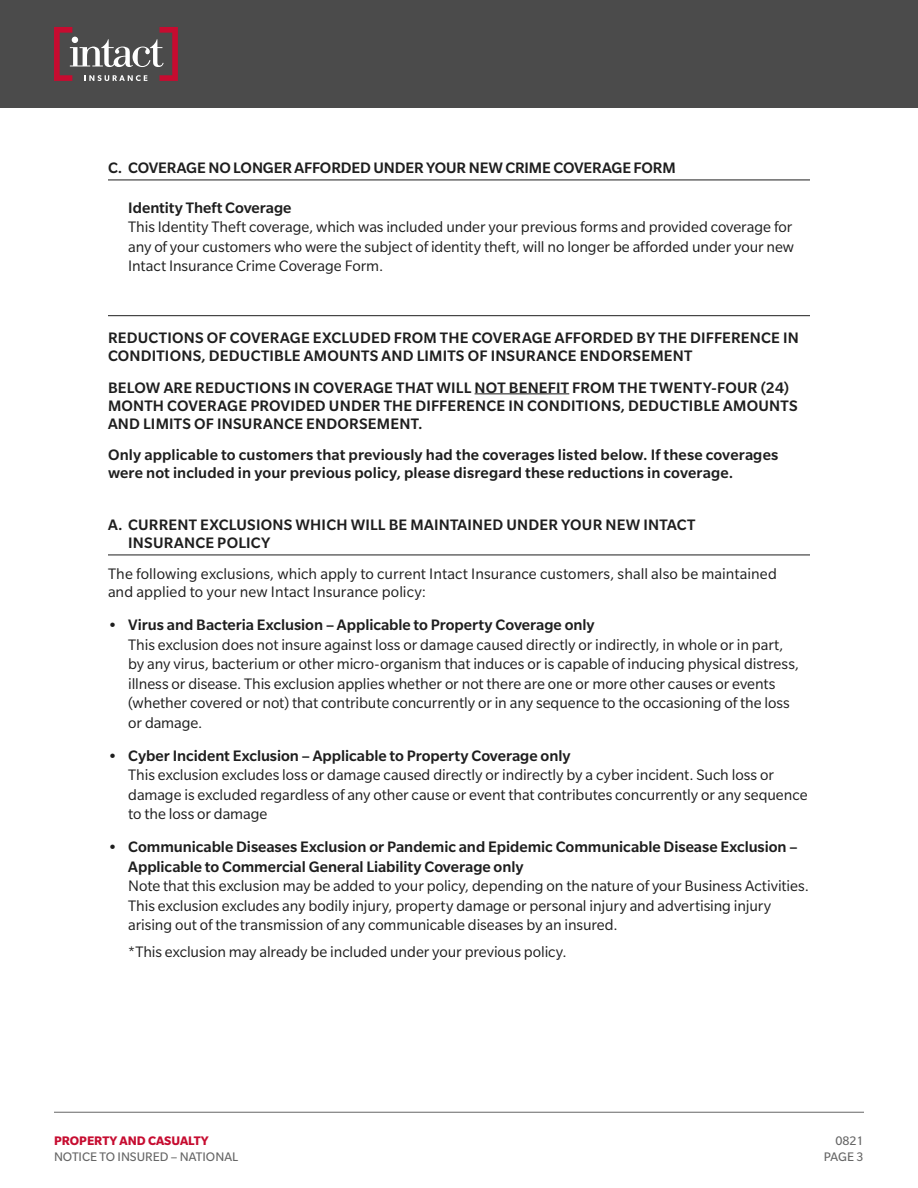
<style>
.page{position:relative;width:918px;height:1188px;background:#fff}
.page>*{position:absolute;margin:0;border:0;box-sizing:border-box;transform-origin:0 0}
.Body_-_Numbered_List{font:16.5px/19.5px "Slate Std";letter-spacing:-.005em;color:#1e1e1e}
.H1_-_Lettered{font:500 16.5px/18px "Slate Std";letter-spacing:.01em;color:#1e1e1e}
.Body{font:16.5px/18px "Slate Std";letter-spacing:.005em;color:#1e1e1e}
.H2_-_Numbered{font:500 16.5px "Slate Std";color:#1e1e1e}
.t1{font:13.5px/16.2px "Slate Std";color:#666;text-align:right}
.t2{font:700 13.5px "Slate Std";color:#c60c30}
</style>
<div class="page">
<hr style="left:54px;top:1112px;width:810px;height:1px;background:#666">
<div style="left:0;top:0;width:918px;height:108px;background:#4b4b4b"></div>
<svg style="left:54px;top:27px;width:124px;height:54px"></svg>
<hr style="left:108px;top:180px;width:702px;height:1px;background:#1e1e1e">
<hr style="left:108px;top:315px;width:702px;height:1px;background:#1e1e1e">
<hr style="left:475px;top:393px;width:94px;height:1px;background:#1e1e1e">
<hr style="left:108px;top:555px;width:702px;height:1px;background:#1e1e1e">
<p class="H1_-_Lettered" style="left:108px;top:158px;width:569px">C. COVERAGE NO LONGER AFFORDED UNDER YOUR NEW CRIME COVERAGE FORM</p>
<p class="H2_-_Numbered" style="left:128px;top:199px;width:165px">Identity Theft Coverage</p>
<p class="Body_-_Numbered_List" style="left:128px;top:217px;width:667px;text-align:justify">This Identity Theft coverage, which was included under your previous forms and provided coverage for any of your customers who were the subject of identity theft, will no longer be afforded under your new Intact Insurance Crime Coverage Form.</p>
<h2 class="H1_-_Lettered" style="left:108px;top:329px;width:692px">REDUCTIONS OF COVERAGE EXCLUDED FROM THE COVERAGE AFFORDED BY THE DIFFERENCE IN<br>CONDITIONS, DEDUCTIBLE AMOUNTS AND LIMITS OF INSURANCE ENDORSEMENT</h2>
<h2 class="H1_-_Lettered" style="left:108px;top:378px;width:691px">BELOW ARE REDUCTIONS IN COVERAGE THAT WILL NOT BENEFIT FROM THE TWENTY-FOUR (24)<br>MONTH COVERAGE PROVIDED UNDER THE DIFFERENCE IN CONDITIONS, DEDUCTIBLE AMOUNTS<br>AND LIMITS OF INSURANCE ENDORSEMENT.</h2>
<h2 class="H1_-_Lettered" style="left:108px;top:446px;width:672px">Only applicable to customers that previously had the coverages listed below. If these coverages were not included in your previous policy, please disregard these reductions in coverage.</h2>
<p class="H1_-_Lettered" style="left:128px;top:515px;width:569px;text-indent:-20px">A. CURRENT EXCLUSIONS WHICH WILL BE MAINTAINED UNDER YOUR NEW INTACT<br>INSURANCE POLICY</p>
<p class="Body" style="left:108px;top:565px;width:670px">The following exclusions, which apply to current Intact Insurance customers, shall also be maintained and applied to your new Intact Insurance policy:</p>
<p class="H1_-_Lettered" style="left:108px;top:616px;width:488px">• Virus and Bacteria Exclusion – Applicable to Property Coverage only</p>
<p class="Body_-_Numbered_List" style="left:128px;top:635px;width:672px">This exclusion does not insure against loss or damage caused directly or indirectly, in whole or in part, by any virus, bacterium or other micro-organism that induces or is capable of inducing physical distress, illness or disease. This exclusion applies whether or not there are one or more other causes or events (whether covered or not) that contribute concurrently or in any sequence to the occasioning of the loss or damage.</p>
<p class="H1_-_Lettered" style="left:108px;top:746px;width:464px">• Cyber Incident Exclusion – Applicable to Property Coverage only</p>
<p class="Body_-_Numbered_List" style="left:128px;top:765px;width:681px">This exclusion excludes loss or damage caused directly or indirectly by a cyber incident. Such loss or damage is excluded regardless of any other cause or event that contributes concurrently or any sequence to the loss or damage</p>
<p class="H1_-_Lettered" style="left:128px;top:837px;width:671px;line-height:19.5px;text-indent:-20px">• Communicable Diseases Exclusion or Pandemic and Epidemic Communicable Disease Exclusion –<br>Applicable to Commercial General Liability Coverage only</p>
<p class="Body_-_Numbered_List" style="left:128px;top:876px;width:682px">Note that this exclusion may be added to your policy, depending on the nature of your Business Activities.<br>This exclusion excludes any bodily injury, property damage or personal injury and advertising injury arising out of the transmission of any communicable diseases by an insured.</p>
<p class="Body_-_Numbered_List" style="left:128px;top:941px;width:440px">*This exclusion may already be included under your previous policy.</p>
<p class="t2" style="left:54px;top:1133px;width:156px">PROPERTY AND CASUALTY</p>
<p class="t1" style="left:54px;top:1149px;width:186px">NOTICE TO INSURED – NATIONAL</p>
<p class="t1" style="left:824px;top:1132px;width:41px">0821<br>PAGE 3</p>
</div>
